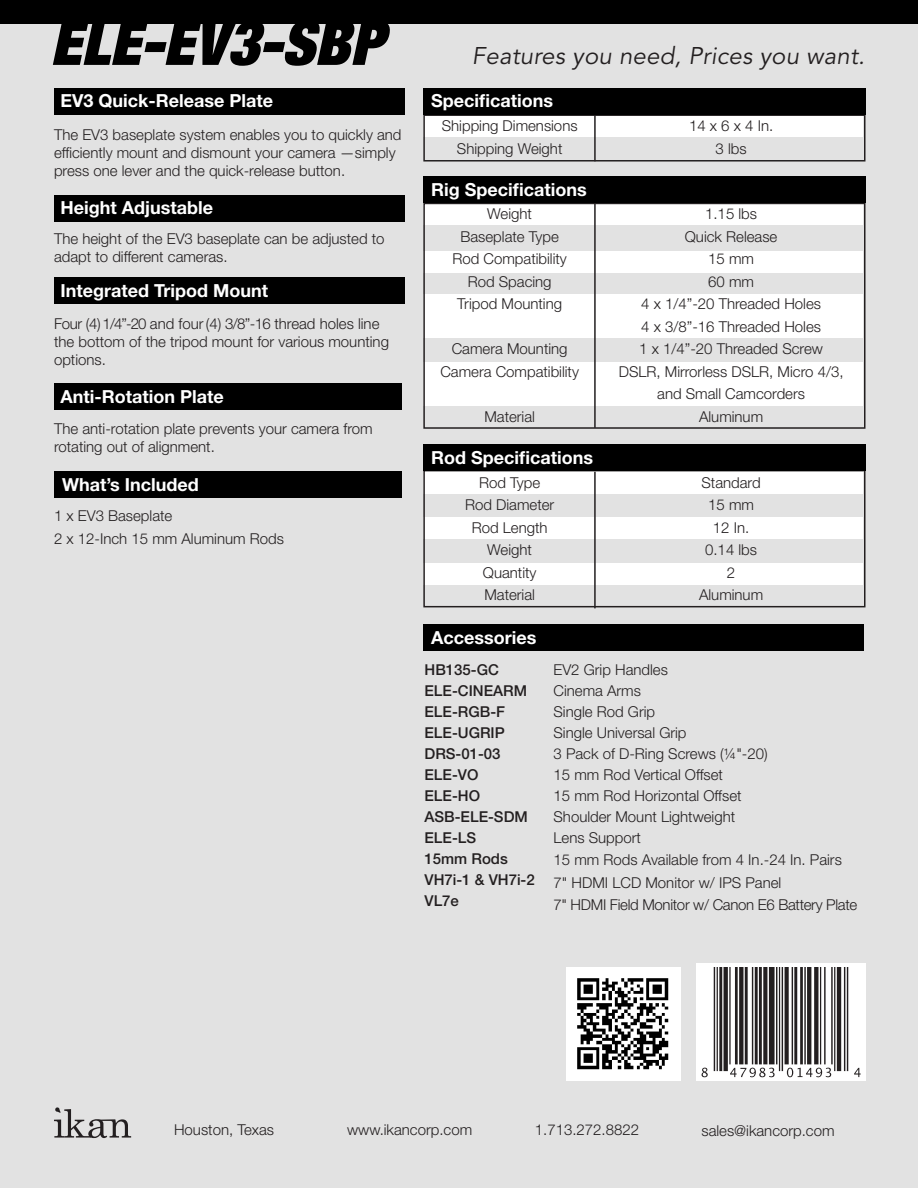
<style>
.page{position:relative;width:918px;height:1188px;background:#e2e2e2}
.page>*{position:absolute;margin:0;border:0;box-sizing:border-box;transform-origin:0 0}
.t1{font:italic 900 condensed 61.5px "Helvetica Neue LT Std";color:#000}
.t2{font:italic 24px "Avenir LT Std";letter-spacing:.01em;color:#231f20}
.t3{font:700 18px "Helvetica Neue LT Std";color:#fff}
.t4{font:300 15px/18px "Helvetica Neue LT Std";color:#231f20}
.t5{font:500 15px "Helvetica Neue LT Std";color:#231f20}
.t6{font:300 15px "Helvetica Neue LT Std";letter-spacing:-.02em;color:#231f20}
</style>
<div class="page">
<svg style="left:54px;top:1107px;width:77px;height:31px"></svg>
<div style="left:423px;top:115px;width:440px;height:21px;background:#fff"></div>
<div style="left:423px;top:472px;width:440px;height:21px;background:#fff"></div>
<div style="left:423px;top:518px;width:440px;height:21px;background:#fff"></div>
<div style="left:423px;top:563px;width:440px;height:22px;background:#fff"></div>
<div style="left:423px;top:203px;width:440px;height:22px;background:#fff"></div>
<div style="left:423px;top:251px;width:440px;height:21px;background:#fff"></div>
<div style="left:423px;top:294px;width:440px;height:44px;background:#fff"></div>
<div style="left:423px;top:362px;width:440px;height:44px;background:#fff"></div>
<div style="left:423px;top:114px;width:443px;height:48px;border:2px solid #231f20"></div>
<div style="left:423px;top:470px;width:443px;height:137px;border:2px solid #231f20"></div>
<div style="left:423px;top:203px;width:443px;height:226px;border:2px solid #231f20"></div>
<hr style="left:594px;top:115px;width:2px;height:46px;background:#231f20">
<hr style="left:594px;top:472px;width:2px;height:136px;background:#231f20">
<hr style="left:594px;top:203px;width:2px;height:225px;background:#231f20">
<div style="left:0;top:0;width:918px;height:24px;background:#000"></div>
<div style="left:54px;top:88px;width:351px;height:26px;background:#000"></div>
<div style="left:54px;top:277px;width:351px;height:27px;background:#000"></div>
<div style="left:54px;top:195px;width:351px;height:26px;background:#000"></div>
<div style="left:54px;top:471px;width:347px;height:27px;background:#000"></div>
<div style="left:423px;top:88px;width:443px;height:26px;background:#000"></div>
<div style="left:423px;top:444px;width:443px;height:27px;background:#000"></div>
<div style="left:423px;top:176px;width:443px;height:27px;background:#000"></div>
<div style="left:423px;top:624px;width:441px;height:27px;background:#000"></div>
<div style="left:54px;top:383px;width:347px;height:27px;background:#000"></div>
<div style="left:696px;top:963px;width:170px;height:118px;background:#fff"></div>
<img style="left:702px;top:967px;width:158px;height:110px">
<img style="left:566px;top:967px;width:114px;height:114px">
<p class="t1" style="left:50px;top:4px;width:335px">ELE-EV3-SBP</p>
<p class="t3" style="left:60px;top:90px;width:214px">EV3 Quick-Release Plate</p>
<p class="t4" style="left:54px;top:125px;width:349px">The EV3 baseplate system enables you to quickly and efficiently mount and dismount your camera —simply press one lever and the quick-release button.</p>
<p class="t3" style="left:60px;top:197px;width:154px">Height Adjustable</p>
<p class="t4" style="left:54px;top:229px;width:332px">The height of the EV3 baseplate can be adjusted to adapt to different cameras.</p>
<p class="t3" style="left:60px;top:279px;width:209px">Integrated Tripod Mount</p>
<p class="t4" style="left:54px;top:314px;width:337px">Four (4) 1/4”-20 and four (4) 3/8”-16 thread holes line the bottom of the tripod mount for various mounting options.</p>
<p class="t3" style="left:60px;top:386px;width:165px">Anti-Rotation Plate</p>
<p class="t4" style="left:54px;top:419px;width:320px">The anti-rotation plate prevents your camera from rotating out of alignment.</p>
<p class="t3" style="left:62px;top:473px;width:138px">What’s Included</p>
<p class="t4" style="left:54px;top:507px;width:120px">1 x EV3 Baseplate</p>
<p class="t4" style="left:54px;top:529px;width:232px">2 x 12-Inch 15 mm Aluminum Rods</p>
<p class="t2" style="left:472px;top:42px;width:395px">Features you need, Prices you want.</p>
<p class="t3" style="left:431px;top:90px;width:123px">Specifications</p>
<p class="t4" style="left:442px;top:116px;width:137px">Shipping Dimensions</p>
<p class="t4" style="left:457px;top:139px;width:107px">Shipping Weight</p>
<p class="t3" style="left:431px;top:178px;width:157px">Rig Specifications</p>
<p class="t4" style="left:487px;top:205px;width:46px">Weight</p>
<p class="t4" style="left:461px;top:227px;width:100px">Baseplate Type</p>
<p class="t4" style="left:452px;top:250px;width:116px">Rod Compatibility</p>
<p class="t4" style="left:468px;top:272px;width:85px">Rod Spacing</p>
<p class="t4" style="left:457px;top:295px;width:106px">Tripod Mounting</p>
<p class="t4" style="left:452px;top:340px;width:117px">Camera Mounting</p>
<p class="t4" style="left:440px;top:362px;width:140px">Camera Compatibility</p>
<p class="t4" style="left:484px;top:407px;width:52px">Material</p>
<p class="t3" style="left:431px;top:447px;width:163px">Rod Specifications</p>
<p class="t4" style="left:479px;top:473px;width:63px">Rod Type</p>
<p class="t4" style="left:465px;top:496px;width:91px">Rod Diameter</p>
<p class="t4" style="left:472px;top:518px;width:77px">Rod Length</p>
<p class="t4" style="left:487px;top:541px;width:46px">Weight</p>
<p class="t4" style="left:483px;top:563px;width:55px">Quantity</p>
<p class="t4" style="left:484px;top:586px;width:52px">Material</p>
<p class="t3" style="left:431px;top:626px;width:107px">Accessories</p>
<p class="t4" style="left:689px;top:116px;width:86px">14 x 6 x 4 In.</p>
<p class="t4" style="left:716px;top:139px;width:33px">3 lbs</p>
<p class="t4" style="left:705px;top:205px;width:53px">1.15 lbs</p>
<p class="t4" style="left:685px;top:227px;width:94px">Quick Release</p>
<p class="t4" style="left:708px;top:250px;width:47px">15 mm</p>
<p class="t4" style="left:708px;top:272px;width:47px">60 mm</p>
<p class="t4" style="left:641px;top:295px;width:181px">4 x 1/4”-20 Threaded Holes</p>
<p class="t4" style="left:641px;top:317px;width:181px">4 x 3/8”-16 Threaded Holes</p>
<p class="t4" style="left:639px;top:340px;width:185px">1 x 1/4”-20 Threaded Screw</p>
<p class="t4" style="left:619px;top:360px;width:226px;line-height:22.5px;text-align:center">DSLR, Mirrorless DSLR, Micro 4/3, and Small Camcorders</p>
<p class="t4" style="left:699px;top:407px;width:66px">Aluminum</p>
<p class="t4" style="left:702px;top:473px;width:61px">Standard</p>
<p class="t4" style="left:708px;top:496px;width:47px">15 mm</p>
<p class="t4" style="left:713px;top:518px;width:38px">12 In.</p>
<p class="t4" style="left:705px;top:541px;width:53px">0.14 lbs</p>
<p class="t4" style="left:727px;top:563px;width:10px">2</p>
<p class="t4" style="left:699px;top:586px;width:66px">Aluminum</p>
<p class="t5" style="left:425px;top:660px;width:76px">HB135-GC</p>
<p class="t5" style="left:425px;top:681px;width:104px">ELE-CINEARM</p>
<p class="t5" style="left:425px;top:702px;width:82px">ELE-RGB-F</p>
<p class="t5" style="left:425px;top:723px;width:82px">ELE-UGRIP</p>
<p class="t5" style="left:425px;top:744px;width:78px">DRS-01-03</p>
<p class="t5" style="left:425px;top:765px;width:55px">ELE-VO</p>
<p class="t5" style="left:425px;top:786px;width:57px">ELE-HO</p>
<p class="t5" style="left:425px;top:807px;width:105px">ASB-ELE-SDM</p>
<p class="t5" style="left:425px;top:828px;width:53px">ELE-LS</p>
<p class="t5" style="left:425px;top:849px;width:85px">15mm Rods</p>
<p class="t5" style="left:425px;top:870px;width:112px">VH7i-1 &amp; VH7i-2</p>
<p class="t5" style="left:425px;top:891px;width:36px">VL7e</p>
<p class="t4" style="left:554px;top:660px;width:116px">EV2 Grip Handles</p>
<p class="t4" style="left:554px;top:681px;width:89px">Cinema Arms</p>
<p class="t4" style="left:554px;top:702px;width:103px">Single Rod Grip</p>
<p class="t4" style="left:554px;top:723px;width:135px">Single Universal Grip</p>
<p class="t4" style="left:554px;top:744px;width:216px">3 Pack of D-Ring Screws (¼"-20)</p>
<p class="t4" style="left:554px;top:765px;width:171px">15 mm Rod Vertical Offset</p>
<p class="t4" style="left:554px;top:786px;width:190px">15 mm Rod Horizontal Offset</p>
<p class="t4" style="left:554px;top:807px;width:183px">Shoulder Mount Lightweight</p>
<p class="t4" style="left:554px;top:828px;width:89px">Lens Support</p>
<p class="t4" style="left:554px;top:851px;width:290px">15 mm Rods Available from 4 In.-24 In. Pairs</p>
<p class="t4" style="left:554px;top:873px;width:229px">7" HDMI LCD Monitor w/ IPS Panel</p>
<p class="t6" style="left:554px;top:896px;width:305px">7" HDMI Field Monitor w/ Canon E6 Battery Plate</p>
<p class="t4" style="left:174px;top:1120px;width:102px">Houston, Texas</p>
<p class="t4" style="left:347px;top:1120px;width:127px">www.ikancorp.com</p>
<p class="t4" style="left:535px;top:1120px;width:106px">1.713.272.8822</p>
<p class="t4" style="left:701px;top:1121px;width:135px">sales@ikancorp.com</p>
</div>
